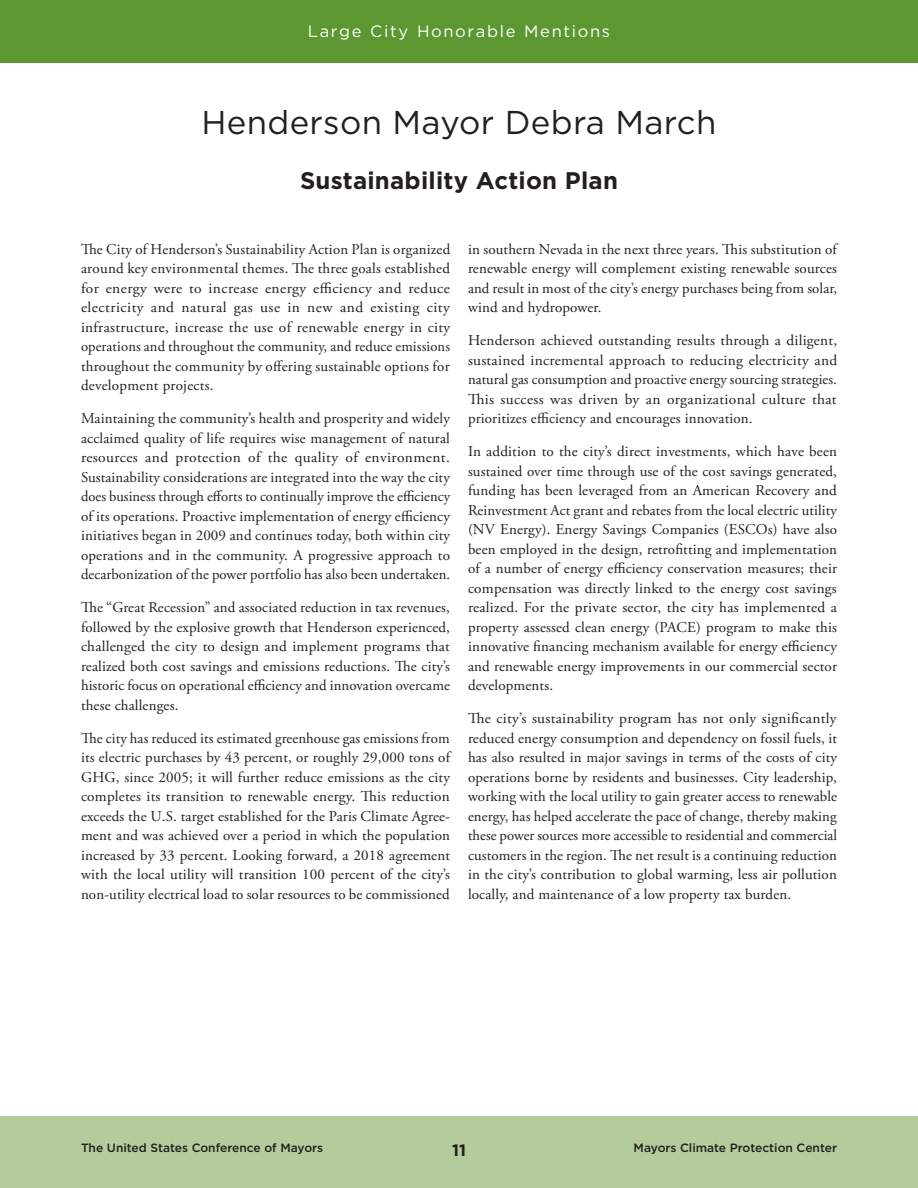
<style>
.page{position:relative;width:918px;height:1188px;background:#fff}
.page>*{position:absolute;margin:0;border:0;box-sizing:border-box;transform-origin:0 0}
._20__City_Name{font:33px "Gotham";letter-spacing:.01em;color:#231f20}
._20_Program_Name{font:700 24px "Gotham";letter-spacing:.01em;color:#231f20}
.t1{font:16.5px "Gotham";letter-spacing:.1em;color:#fff}
.t2{font:700 16.5px "Gotham";color:#231f20}
._20_Body_Copy{font:15px/19.5px "Adobe Garamond Pro";letter-spacing:.01em;color:#231f20;text-align:justify}
.t3{font:500 12px "Gotham";color:#231f20}
</style>
<div class="page">
<div style="left:0;top:0;width:918px;height:62px;background:#5c9731"></div>
<div style="left:0;top:1116px;width:918px;height:72px;background:#b4cc9c"></div>
<p class="t1" style="left:308px;top:21px;width:304px">Large City Honorable Mentions</p>
<p class="_20__City_Name" style="left:202px;top:102px;width:516px">Henderson Mayor Debra March</p>
<p class="_20_Program_Name" style="left:300px;top:164px;width:319px">Sustainability Action Plan</p>
<p class="_20_Body_Copy" style="left:81px;top:240px;width:371px">The City of Henderson’s Sustainability Action Plan is organized around key environmental themes. The three goals established for energy were to increase energy efficiency and reduce electricity and natural gas use in new and existing city infrastructure, increase the use of renewable energy in city operations and throughout the community, and reduce emissions throughout the community by offering sustainable options for development projects.</p>
<p class="_20_Body_Copy" style="left:81px;top:409px;width:371px">Maintaining the community’s health and prosperity and widely acclaimed quality of life requires wise management of natural resources and protection of the quality of environment.<br>Sustainability considerations are integrated into the way the city does business through efforts to continually improve the efficiency of its operations. Proactive implementation of energy efficiency initiatives began in 2009 and continues today, both within city operations and in the community. A progressive approach to decarbonization of the power portfolio has also been undertaken.</p>
<p class="_20_Body_Copy" style="left:81px;top:598px;width:371px">The “Great Recession” and associated reduction in tax revenues, followed by the explosive growth that Henderson experienced, challenged the city to design and implement programs that realized both cost savings and emissions reductions. The city’s historic focus on operational efficiency and innovation overcame these challenges.</p>
<p class="_20_Body_Copy" style="left:81px;top:729px;width:371px">The city has reduced its estimated greenhouse gas emissions from its electric purchases by 43 percent, or roughly 29,000 tons of GHG, since 2005; it will further reduce emissions as the city completes its transition to renewable energy. This reduction exceeds the U.S. target established for the Paris Climate Agree&shy;ment and was achieved over a period in which the population increased by 33 percent. Looking forward, a 2018 agreement with the local utility will transition 100 percent of the city’s non-utility electrical load to solar resources to be commissioned</p>
<p class="_20_Body_Copy" style="left:468px;top:240px;width:371px">in southern Nevada in the next three years. This substitution of renewable energy will complement existing renewable sources and result in most of the city’s energy purchases being from solar, wind and hydropower.</p>
<p class="_20_Body_Copy" style="left:468px;top:331px;width:371px">Henderson achieved outstanding results through a diligent, sustained incremental approach to reducing electricity and natural gas consumption and proactive energy sourcing strategies.<br>This success was driven by an organizational culture that prioritizes efficiency and encourages innovation.</p>
<p class="_20_Body_Copy" style="left:468px;top:442px;width:371px">In addition to the city’s direct investments, which have been sustained over time through use of the cost savings generated, funding has been leveraged from an American Recovery and Reinvestment Act grant and rebates from the local electric utility (NV Energy). Energy Savings Companies (ESCOs) have also been employed in the design, retrofitting and implementation of a number of energy efficiency conservation measures; their compensation was directly linked to the energy cost savings realized. For the private sector, the city has implemented a property assessed clean energy (PACE) program to make this innovative financing mechanism available for energy efficiency and renewable energy improvements in our commercial sector developments.</p>
<p class="_20_Body_Copy" style="left:468px;top:709px;width:371px">The city’s sustainability program has not only significantly reduced energy consumption and dependency on fossil fuels, it has also resulted in major savings in terms of the costs of city operations borne by residents and businesses. City leadership, working with the local utility to gain greater access to renewable energy, has helped accelerate the pace of change, thereby making these power sources more accessible to residential and commercial customers in the region. The net result is a continuing reduction in the city’s contribution to global warming, less air pollution locally, and maintenance of a low property tax burden.</p>
<p class="t3" style="left:81px;top:1140px;width:244px">The United States Conference of Mayors</p>
<p class="t3" style="left:634px;top:1140px;width:205px">Mayors Climate Protection Center</p>
<p class="t2" style="left:452px;top:1140px;width:15px">11</p>
</div>
